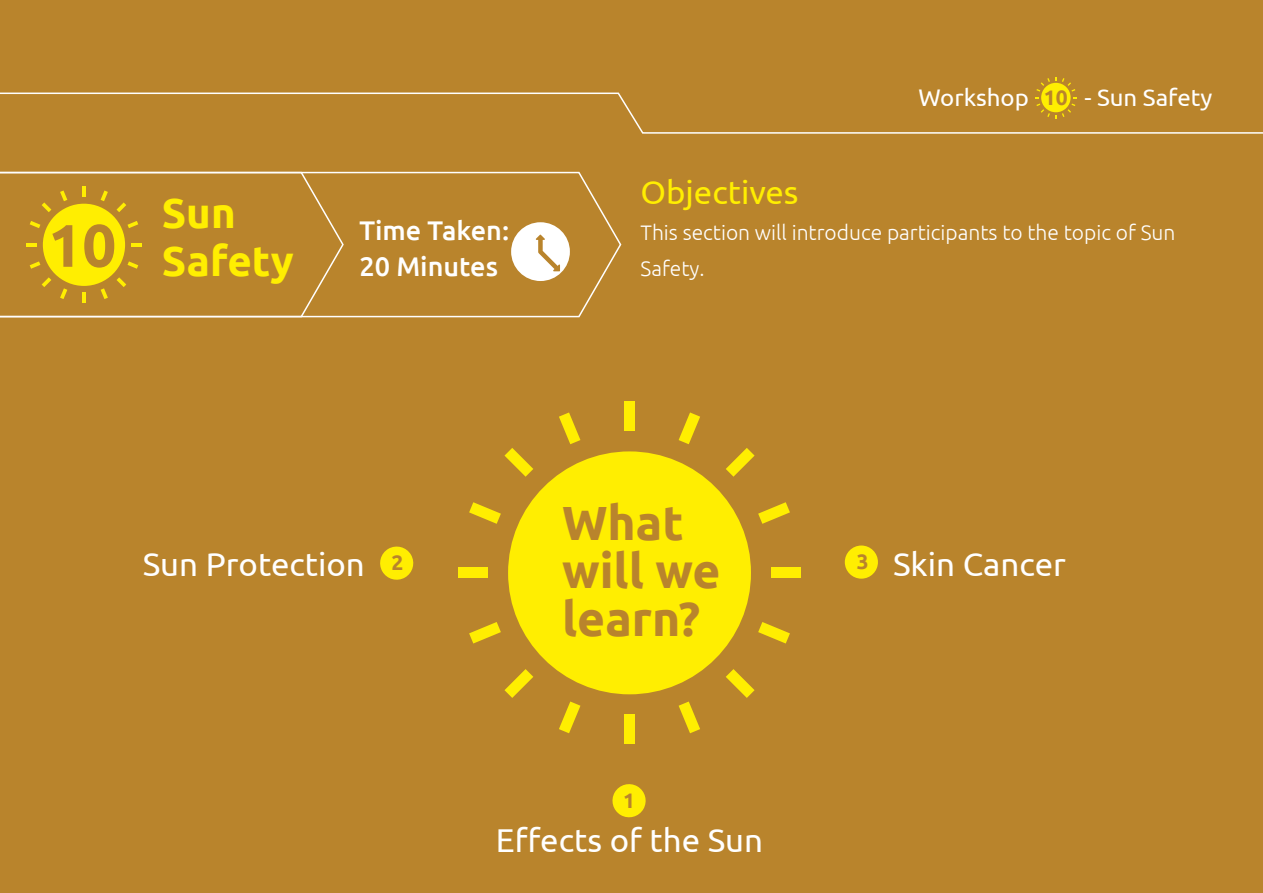
<style>
.page{position:relative;width:1263px;height:893px;background:#b9842c}
.page>*{position:absolute;margin:0;border:0;box-sizing:border-box;transform-origin:0 0}
.t1{font:700 60px "Ubuntu";color:#b9842c}
.HEADING_1{font:700 48px/48px "Ubuntu";color:#b9842c}
.HEADING_1-2{font:700 42px "Ubuntu";color:#ffee01}
.INSTRUCTIONS{font:33px "Ubuntu";color:#fff}
.INSTRUCTIONS-2{font:33px "Ubuntu";color:#ffee01}
.HEADING_3{font:500 27px "Ubuntu";color:#fff}
.TITLE_BANNER{font:24px "Ubuntu";color:#fff}
.BODY_TEXT_MEDIUM{font:300 21px/36px "Ubuntu";color:#fff}
.TITLE_BANNER-2{font:700 21px "Ubuntu";color:#b9842c}
</style>
<div class="page">
<svg style="left:0;top:77px;width:1263px;height:57px"></svg>
<div style="left:1041px;top:83px;width:30px;height:29px;background:#ffee01;border-radius:50%"></div>
<svg style="left:1035px;top:77px;width:21px;height:21px"></svg>
<svg style="left:1062px;top:104px;width:13px;height:13px"></svg>
<svg style="left:1036px;top:104px;width:20px;height:14px"></svg>
<svg style="left:1062px;top:78px;width:15px;height:20px"></svg>
<div style="left:508px;top:451px;width:243px;height:243px;background:#ffee01;border-radius:50%"></div>
<div style="left:624px;top:401px;width:11px;height:30px;background:#ffee01"></div>
<div style="left:624px;top:714px;width:11px;height:30px;background:#ffee01"></div>
<div style="left:458px;top:567px;width:30px;height:11px;background:#ffee01"></div>
<div style="left:771px;top:567px;width:30px;height:11px;background:#ffee01"></div>
<svg style="left:504px;top:448px;width:29px;height:29px"></svg>
<svg style="left:726px;top:669px;width:28px;height:29px"></svg>
<svg style="left:504px;top:669px;width:29px;height:29px"></svg>
<svg style="left:726px;top:448px;width:28px;height:29px"></svg>
<svg style="left:559px;top:412px;width:21px;height:32px"></svg>
<svg style="left:679px;top:701px;width:21px;height:32px"></svg>
<svg style="left:469px;top:622px;width:32px;height:21px"></svg>
<svg style="left:758px;top:502px;width:32px;height:22px"></svg>
<svg style="left:469px;top:502px;width:32px;height:22px"></svg>
<svg style="left:758px;top:622px;width:32px;height:21px"></svg>
<svg style="left:559px;top:701px;width:21px;height:32px"></svg>
<svg style="left:679px;top:412px;width:21px;height:32px"></svg>
<svg style="left:0;top:171px;width:622px;height:147px"></svg>
<svg style="left:612px;top:784px;width:34px;height:34px"></svg>
<svg style="left:380px;top:546px;width:34px;height:34px"></svg>
<div style="left:845px;top:545px;width:33px;height:34px;background:#ffee01;border-radius:50%"></div>
<div style="left:43px;top:204px;width:82px;height:82px;background:#ffee01;border-radius:50%"></div>
<hr style="left:82px;top:187px;width:4px;height:10px;background:#ffee01">
<hr style="left:82px;top:293px;width:4px;height:10px;background:#ffee01">
<hr style="left:26px;top:243px;width:10px;height:4px;background:#ffee01">
<hr style="left:132px;top:243px;width:10px;height:4px;background:#ffee01">
<svg style="left:42px;top:202px;width:9px;height:10px"></svg>
<svg style="left:117px;top:277px;width:9px;height:10px"></svg>
<svg style="left:42px;top:277px;width:9px;height:10px"></svg>
<svg style="left:117px;top:202px;width:9px;height:10px"></svg>
<svg style="left:60px;top:190px;width:7px;height:11px"></svg>
<svg style="left:101px;top:288px;width:7px;height:11px"></svg>
<svg style="left:30px;top:261px;width:10px;height:8px"></svg>
<svg style="left:128px;top:221px;width:10px;height:7px"></svg>
<svg style="left:30px;top:221px;width:10px;height:7px"></svg>
<svg style="left:128px;top:261px;width:10px;height:8px"></svg>
<svg style="left:60px;top:288px;width:7px;height:11px"></svg>
<svg style="left:101px;top:190px;width:7px;height:11px"></svg>
<svg style="left:511px;top:222px;width:59px;height:59px"></svg>
<p class="t1" style="left:48px;top:209px;width:70px">10</p>
<p class="HEADING_1-2" style="left:162px;top:188px;width:75px">Sun</p>
<p class="HEADING_1-2" style="left:162px;top:236px;width:134px">Safety</p>
<p class="HEADING_3" style="left:359px;top:213px;width:151px">Time Taken:</p>
<p class="HEADING_3" style="left:359px;top:249px;width:140px">20 Minutes</p>
<p class="TITLE_BANNER" style="left:918px;top:83px;width:112px">Workshop</p>
<p class="TITLE_BANNER" style="left:1084px;top:83px;width:130px">- Sun Safety</p>
<p class="TITLE_BANNER-2" style="left:1044px;top:85px;width:25px">10</p>
<p class="INSTRUCTIONS-2" style="left:640px;top:172px;width:160px">Objectives</p>
<p class="BODY_TEXT_MEDIUM" style="left:640px;top:214px;width:536px">This section will introduce participants to the topic of Sun<br>Safety.</p>
<p class="HEADING_1" style="left:562px;top:498px;width:123px">What</p>
<p class="HEADING_1" style="left:562px;top:546px;width:160px">will we learn?</p>
<p class="INSTRUCTIONS" style="left:143px;top:544px;width:224px">Sun Protection</p>
<p class="TITLE_BANNER-2" style="left:391px;top:550px;width:13px">2</p>
<p class="INSTRUCTIONS" style="left:893px;top:544px;width:174px">Skin Cancer</p>
<p class="TITLE_BANNER-2" style="left:857px;top:549px;width:13px">3</p>
<p class="TITLE_BANNER-2" style="left:623px;top:788px;width:13px">1</p>
<p class="INSTRUCTIONS" style="left:496px;top:820px;width:269px">Effects of the Sun</p>
</div>
